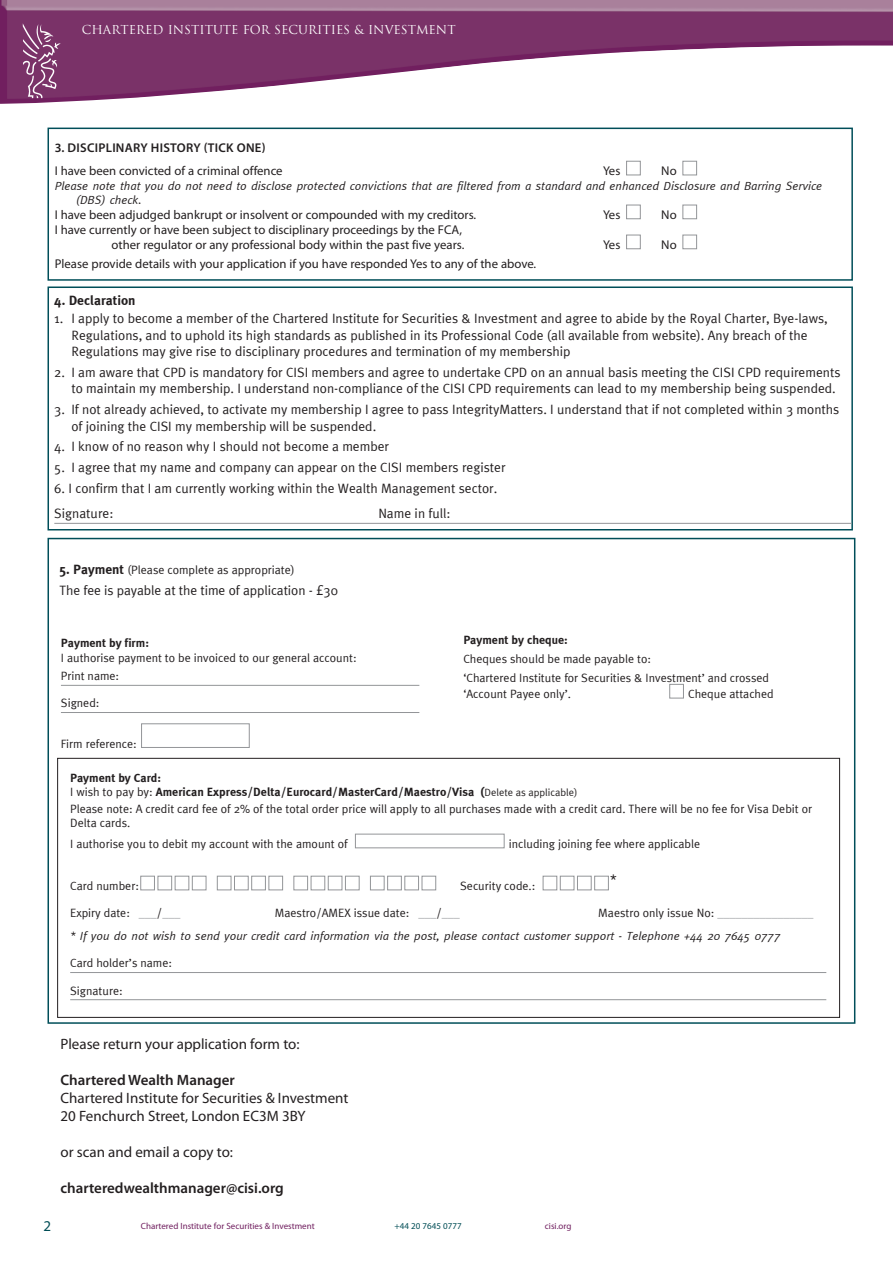
<style>
.page{position:relative;width:893px;height:1263px;background:#fff}
.page>*{position:absolute;margin:0;border:0;box-sizing:border-box;transform-origin:0 0}
.t1{font:15px/18px "Myriad Pro";color:#231f20}
.t2{font:600 15px "Myriad Pro";color:#231f20}
.t3{font:15px "Myriad Pro";color:#004d55}
.t4{font:15px "Meta Plus Normal";color:#231f20}
.t5{font:13.5px/16.5px "Meta Plus Normal";color:#231f20}
.t6{font:700 13.5px "Meta Plus";color:#231f20}
.t7{font:12.75px/15px "Myriad Pro";color:#231f20;text-align:right}
.t8{font:600 12.75px "Myriad Pro";letter-spacing:.02em;color:#231f20}
.t9{font:12px/18.6px "Meta Plus Normal";color:#231f20}
.t10{font:italic 12px/14.4px "Meta";color:#231f20}
.t11{font:700 12px/14.4px "Meta Plus";color:#231f20}
.t12{font:12px "Trajan";color:#fff}
.t13{font:9px "Myriad Pro";color:#701f5f}
.t14{font:9px "Myriad Pro";color:#004d55}
.s1{font-family:"Meta Plus";font-weight:700;font-size:13.5px}
.s2{font-family:"Meta Plus Normal";font-weight:400}
.s3{font-family:"Meta Plus Normal";font-weight:400;font-size:10.5px}
.s4{color:#939598}
</style>
<div class="page">
<img style="left:0;top:0;width:893px;height:104px">
<img style="left:22px;top:24px;width:38px;height:74px">
<hr style="left:61px;top:685px;width:358px;height:1px;background:#939598">
<hr style="left:61px;top:712px;width:358px;height:1px;background:#939598">
<div style="left:57px;top:758px;width:783px;height:259px;border:1px solid #231f20"></div>
<div style="left:669px;top:684px;width:15px;height:14px;background:#fff;border:1px solid #939598"></div>
<hr style="left:70px;top:972px;width:756px;height:1px;background:#939598">
<hr style="left:70px;top:999px;width:756px;height:1px;background:#939598">
<div style="left:355px;top:834px;width:149px;height:14px;background:#fff;border:1px solid #939598"></div>
<div style="left:141px;top:876px;width:14px;height:14px;background:#fff;border:1px solid #939598"></div>
<div style="left:158px;top:876px;width:14px;height:14px;background:#fff;border:1px solid #939598"></div>
<div style="left:175px;top:876px;width:14px;height:14px;background:#fff;border:1px solid #939598"></div>
<div style="left:192px;top:876px;width:14px;height:14px;background:#fff;border:1px solid #939598"></div>
<div style="left:217px;top:876px;width:14px;height:14px;background:#fff;border:1px solid #939598"></div>
<div style="left:234px;top:876px;width:14px;height:14px;background:#fff;border:1px solid #939598"></div>
<div style="left:251px;top:876px;width:15px;height:14px;background:#fff;border:1px solid #939598"></div>
<div style="left:269px;top:876px;width:14px;height:14px;background:#fff;border:1px solid #939598"></div>
<div style="left:294px;top:876px;width:14px;height:14px;background:#fff;border:1px solid #939598"></div>
<div style="left:311px;top:876px;width:14px;height:14px;background:#fff;border:1px solid #939598"></div>
<div style="left:328px;top:876px;width:14px;height:14px;background:#fff;border:1px solid #939598"></div>
<div style="left:345px;top:876px;width:14px;height:14px;background:#fff;border:1px solid #939598"></div>
<div style="left:370px;top:876px;width:14px;height:14px;background:#fff;border:1px solid #939598"></div>
<div style="left:387px;top:876px;width:15px;height:14px;background:#fff;border:1px solid #939598"></div>
<div style="left:405px;top:876px;width:14px;height:14px;background:#fff;border:1px solid #939598"></div>
<div style="left:422px;top:876px;width:14px;height:14px;background:#fff;border:1px solid #939598"></div>
<div style="left:543px;top:876px;width:14px;height:14px;background:#fff;border:1px solid #939598"></div>
<div style="left:560px;top:876px;width:14px;height:14px;background:#fff;border:1px solid #939598"></div>
<div style="left:577px;top:876px;width:14px;height:14px;background:#fff;border:1px solid #939598"></div>
<div style="left:594px;top:876px;width:15px;height:14px;background:#fff;border:1px solid #939598"></div>
<div style="left:48px;top:286px;width:805px;height:244px;background:#fff;border:2px solid #004e59"></div>
<div style="left:48px;top:128px;width:805px;height:153px;background:#fff;border:2px solid #004e59"></div>
<div style="left:141px;top:723px;width:108px;height:25px;background:#fff;border:1px solid #939598"></div>
<hr style="left:54px;top:523px;width:798px;height:1px;background:#939598">
<div style="left:626px;top:161px;width:14px;height:14px;background:#fff;border:1px solid #939598"></div>
<div style="left:683px;top:161px;width:14px;height:14px;background:#fff;border:1px solid #939598"></div>
<div style="left:626px;top:205px;width:14px;height:14px;background:#fff;border:1px solid #939598"></div>
<div style="left:683px;top:205px;width:14px;height:14px;background:#fff;border:1px solid #939598"></div>
<div style="left:626px;top:235px;width:14px;height:14px;background:#fff;border:1px solid #939598"></div>
<div style="left:683px;top:235px;width:14px;height:14px;background:#fff;border:1px solid #939598"></div>
<p class="t12" style="left:82px;top:22px;width:375px">CHARTERED INSTITUTE FOR SECURITIES &amp; INVESTMENT</p>
<p class="t8" style="left:55px;top:139px;width:212px">3. DISCIPLINARY HISTORY (TICK ONE)</p>
<p class="t7" style="left:55px;top:163px;width:229px">I have been convicted of a criminal offence</p>
<p class="t7" style="left:603px;top:163px;width:19px">Yes</p>
<p class="t7" style="left:661px;top:163px;width:17px">No</p>
<p class="t10" style="left:76px;top:178px;width:748px;text-indent:-21px">Please note that you do not need to disclose protected convictions that are filtered from a standard and enhanced Disclosure and Barring Service (DBS) check.</p>
<p class="t7" style="left:55px;top:207px;width:423px">I have been adjudged bankrupt or insolvent or compounded with my creditors.</p>
<p class="t7" style="left:603px;top:207px;width:19px">Yes</p>
<p class="t7" style="left:661px;top:207px;width:17px">No</p>
<p class="t7" style="left:55px;top:222px;width:411px">I have currently or have been subject to disciplinary proceedings by the FCA, other regulator or any professional body within the past five years.</p>
<p class="t7" style="left:603px;top:237px;width:19px">Yes</p>
<p class="t7" style="left:661px;top:237px;width:17px">No</p>
<p class="t7" style="left:55px;top:256px;width:483px">Please provide details with your application if you have responded Yes to any of the above.</p>
<p class="t6" style="left:54px;top:292px;width:83px">4. Declaration</p>
<p class="t5" style="left:71px;top:310px;width:758px;text-indent:-17px">1. I apply to become a member of the Chartered Institute for Securities &amp; Investment and agree to abide by the Royal Charter, Bye-laws,<br>Regulations, and to uphold its high standards as published in its Professional Code (all available from website). Any breach of the<br>Regulations may give rise to disciplinary procedures and termination of my membership</p>
<p class="t5" style="left:71px;top:364px;width:771px;text-indent:-17px">2. I am aware that CPD is mandatory for CISI members and agree to undertake CPD on an annual basis meeting the CISI CPD requirements to maintain my membership. I understand non-compliance of the CISI CPD requirements can lead to my membership being suspended.</p>
<p class="t5" style="left:71px;top:401px;width:769px;text-indent:-17px">3. If not already achieved, to activate my membership I agree to pass IntegrityMatters. I understand that if not completed within 3 months of joining the CISI my membership will be suspended.</p>
<p class="t5" style="left:54px;top:438px;width:336px">4. I know of no reason why I should not become a member</p>
<p class="t5" style="left:54px;top:459px;width:453px">5. I agree that my name and company can appear on the CISI members register</p>
<p class="t5" style="left:54px;top:475px;width:445px;line-height:25.2px">6. I confirm that I am currently working within the Wealth Management sector.<br>Signature:</p>
<p class="t5" style="left:378px;top:505px;width:74px">Name in full:</p>
<p class="t9" style="left:60px;top:561px;width:237px"><span class="s1">5. Payment</span> (Please complete as appropriate)</p>
<p class="t5" style="left:60px;top:582px;width:280px">The fee is payable at the time of application - £30</p>
<p class="t11" style="left:61px;top:636px;width:90px">Payment by firm:</p>
<p class="t9" style="left:61px;top:648px;width:297px">I authorise payment to be invoiced to our general account:<br>Print name:</p>
<p class="t9" style="left:61px;top:694px;width:40px">Signed:</p>
<p class="t9" style="left:61px;top:734px;width:77px">Firm reference:</p>
<p class="t11" style="left:463px;top:633px;width:106px">Payment by cheque:</p>
<p class="t9" style="left:463px;top:649px;width:307px">Cheques should be made payable to:<br>‘Chartered Institute for Securities &amp; Investment’ and crossed</p>
<p class="t9" style="left:463px;top:685px;width:109px">‘Account Payee only’.</p>
<p class="t9" style="left:688px;top:685px;width:87px">Cheque attached</p>
<p class="t11" style="left:70px;top:770px;width:509px">Payment by Card:<br><span class="s2">I wish to pay by:</span> American Express/Delta/Eurocard/MasterCard/Maestro/Visa (<span class="s3">Delete as applicable)</span></p>
<p class="t9" style="left:70px;top:801px;width:743px;line-height:14.4px">Please note: A credit card fee of 2% of the total order price will apply to all purchases made with a credit card. There will be no fee for Visa Debit or<br>Delta cards.</p>
<p class="t9" style="left:70px;top:834px;width:279px">I authorise you to debit my account with the amount of</p>
<p class="t9" style="left:509px;top:834px;width:193px">including joining fee where applicable</p>
<p class="t9" style="left:70px;top:876px;width:70px">Card number:</p>
<p class="t9" style="left:460px;top:876px;width:77px">Security code.:</p>
<p class="t4" style="left:610px;top:871px;width:8px">*</p>
<p class="t9" style="left:70px;top:904px;width:112px">Expiry date: <span class="s4">___</span>/<span class="s4">___</span></p>
<p class="t9" style="left:275px;top:904px;width:186px">Maestro/AMEX issue date: <span class="s4">___</span>/<span class="s4">___</span></p>
<p class="t9" style="left:598px;top:904px;width:217px">Maestro only issue No: <span class="s4">________________</span></p>
<p class="t10" style="left:70px;top:929px;width:712px">* If you do not wish to send your credit card information via the post, please contact customer support - Telephone +44 20 7645 0777</p>
<p class="t9" style="left:70px;top:954px;width:103px">Card holder’s name:</p>
<p class="t9" style="left:70px;top:981px;width:54px">Signature:</p>
<p class="t1" style="left:60px;top:1034px;width:241px">Please return your application form to:</p>
<p class="t2" style="left:60px;top:1070px;width:176px">Chartered Wealth Manager</p>
<p class="t1" style="left:60px;top:1088px;width:290px">Chartered Institute for Securities &amp; Investment<br>20 Fenchurch Street, London EC3M 3BY</p>
<p class="t1" style="left:60px;top:1142px;width:174px">or scan and email a copy to:</p>
<p class="t2" style="left:60px;top:1178px;width:225px">charteredwealthmanager@cisi.org</p>
<p class="t3" style="left:44px;top:1217px;width:9px">2</p>
<p class="t13" style="left:141px;top:1220px;width:175px">Chartered Institute for Securities &amp; Investment</p>
<p class="t14" style="left:395px;top:1220px;width:69px">+44 20 7645 0777</p>
<p class="t13" style="left:545px;top:1220px;width:28px">cisi.org</p>
</div>
